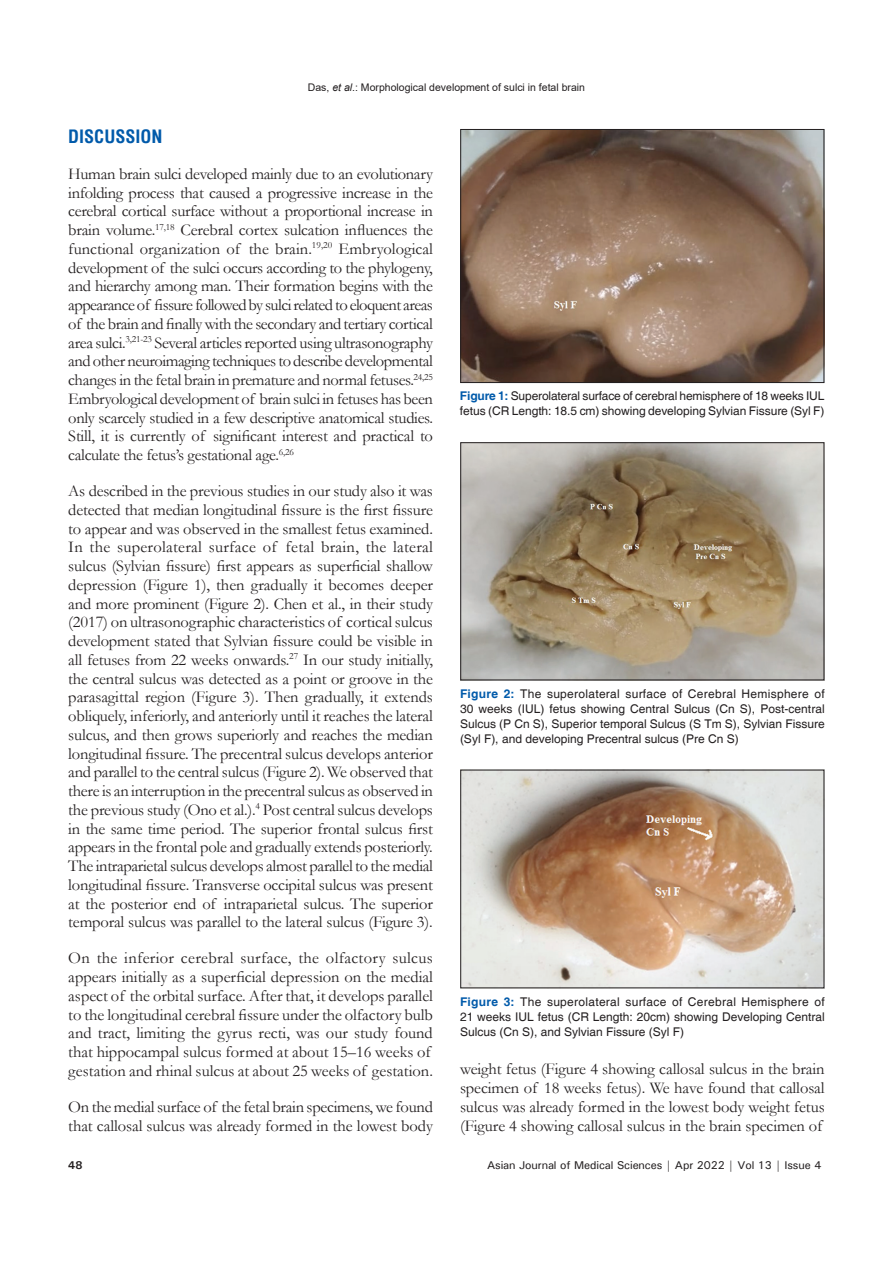
<style>
.page{position:relative;width:893px;height:1263px;background:#fff}
.page>*{position:absolute;margin:0;border:0;box-sizing:border-box;transform-origin:0 0}
.t1{font:700 condensed 18px "Helvetica";color:#015aaa}
.TX{font:16.5px/18.8px "Garamond";letter-spacing:-.005em;color:#231f20;text-align:justify}
.FGC{font:12px/15px "Helvetica";letter-spacing:-.005em;color:#231f20;text-align:justify}
.t2{font:500 11.25px "Univers";letter-spacing:-.01em;color:#231f20}
.t3{font:700 11.25px "Univers";color:#231f20}
.t4{font:10.5px "Arial";color:#231f20}
.s1{font-style:italic}
.s2{font-weight:700;color:#015aaa}
</style>
<div class="page">
<img style="left:462px;top:772px;width:360px;height:214px">
<img style="left:462px;top:131px;width:360px;height:250px">
<div style="left:460px;top:129px;width:364px;height:254px;border:1px solid #231f20"></div>
<img style="left:462px;top:444px;width:360px;height:234px">
<div style="left:460px;top:442px;width:364px;height:238px;border:1px solid #231f20"></div>
<p class="t4" style="left:308px;top:80px;width:279px">Das, <span class="s1">et al</span>.: Morphological development of sulci in fetal brain</p>
<h1 class="t1" style="left:68px;top:124px;width:96px">DISCUSSION</h1>
<p class="TX" style="left:68px;top:164px;width:366px">Human brain sulci developed mainly due to an evolutionary infolding process that caused a progressive increase in the cerebral cortical surface without a proportional increase in brain volume.<sup>17,18</sup> Cerebral cortex sulcation influences the functional organization of the brain.<sup>19,20</sup> Embryological development of the sulci occurs according to the phylogeny, and hierarchy among man. Their formation begins with the appearance of fissure followed by sulci related to eloquent areas of the brain and finally with the secondary and tertiary cortical area sulci.<sup>3,21-23</sup> Several articles reported using ultrasonography and other neuroimaging techniques to describe developmental changes in the fetal brain in premature and normal fetuses.<sup>24,25<br></sup>Embryological development of brain sulci in fetuses has been only scarcely studied in a few descriptive anatomical studies.<br>Still, it is currently of significant interest and practical to calculate the fetus’s gestational age.<sup>6,26</sup></p>
<p class="TX" style="left:68px;top:481px;width:366px">As described in the previous studies in our study also it was detected that median longitudinal fissure is the first fissure to appear and was observed in the smallest fetus examined.<br>In the superolateral surface of fetal brain, the lateral sulcus (Sylvian fissure) first appears as superficial shallow depression (Figure 1), then gradually it becomes deeper and more prominent (Figure 2). Chen et al., in their study (2017) on ultrasonographic characteristics of cortical sulcus development stated that Sylvian fissure could be visible in all fetuses from 22 weeks onwards.<sup>27</sup> In our study initially, the central sulcus was detected as a point or groove in the parasagittal region (Figure 3). Then gradually, it extends obliquely, inferiorly, and anteriorly until it reaches the lateral sulcus, and then grows superiorly and reaches the median longitudinal fissure. The precentral sulcus develops anterior and parallel to the central sulcus (Figure 2). We observed that there is an interruption in the precentral sulcus as observed in the previous study (Ono et al.).<sup>4</sup> Post central sulcus develops in the same time period. The superior frontal sulcus first appears in the frontal pole and gradually extends posteriorly.<br>The intraparietal sulcus develops almost parallel to the medial longitudinal fissure. Transverse occipital sulcus was present at the posterior end of intraparietal sulcus. The superior temporal sulcus was parallel to the lateral sulcus (Figure 3).</p>
<p class="TX" style="left:68px;top:948px;width:366px;text-align:left">On the inferior cerebral surface, the olfactory sulcus appears initially as a superficial depression on the medial aspect of the orbital surface. After that, it develops parallel to the longitudinal cerebral fissure under the olfactory bulb and tract, limiting the gyrus recti, was our study found that hippocampal sulcus formed at about 15–16 weeks of gestation and rhinal sulcus at about 25 weeks of gestation.</p>
<p class="TX" style="left:68px;top:1097px;width:366px">On the medial surface of the fetal brain specimens, we found that callosal sulcus was already formed in the lowest body</p>
<p class="FGC" style="left:460px;top:389px;width:366px"><span class="s2">Figure 1:</span> Superolateral surface of cerebral hemisphere of 18 weeks IUL fetus (CR Length: 18.5 cm) showing developing Sylvian Fissure (Syl F)</p>
<p class="FGC" style="left:460px;top:687px;width:366px"><span class="s2">Figure 2:</span> The superolateral surface of Cerebral Hemisphere of 30 weeks (IUL) fetus showing Central Sulcus (Cn S), Post-central Sulcus (P Cn S), Superior temporal Sulcus (S Tm S), Sylvian Fissure (Syl F), and developing Precentral sulcus (Pre Cn S)</p>
<p class="FGC" style="left:460px;top:994px;width:366px"><span class="s2">Figure 3:</span> The superolateral surface of Cerebral Hemisphere of 21 weeks IUL fetus (CR Length: 20cm) showing Developing Central Sulcus (Cn S), and Sylvian Fissure (Syl F)</p>
<p class="TX" style="left:460px;top:1058px;width:366px">weight fetus (Figure 4 showing callosal sulcus in the brain specimen of 18 weeks fetus). We have found that callosal sulcus was already formed in the lowest body weight fetus (Figure 4 showing callosal sulcus in the brain specimen of</p>
<p class="t3" style="left:68px;top:1157px;width:16px">48</p>
<p class="t2" style="left:487px;top:1157px;width:336px">Asian Journal of Medical Sciences | Apr 2022 | Vol 13 | Issue 4</p>
</div>
